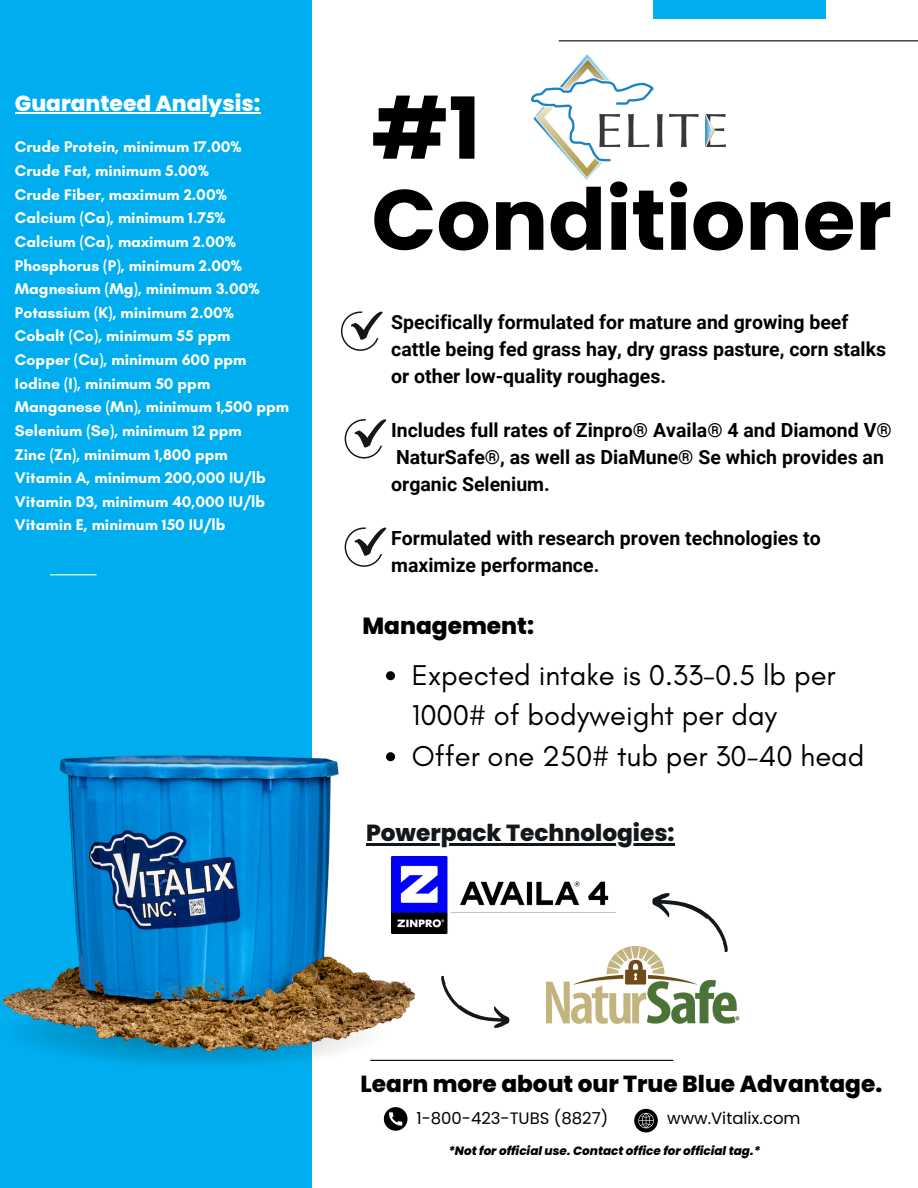
<style>
.page{position:relative;width:918px;height:1188px;background:#fff}
.page>*{position:absolute;margin:0;border:0;box-sizing:border-box;transform-origin:0 0}
.t1{font:700 85.35px/91.2px "Poppins";color:#000}
.t2{font:29.1px/40.5px "Glacial Indifference";color:#000}
.t3{font:800 23.25px "Poppins";color:#000}
.t4{font:800 23.25px "Poppins";color:#141719}
.t5{font:800 21.75px "Poppins";color:#fff}
.t6{font:700 19.5px/27px "Roboto";color:#000}
.t7{font:16.5px "Poppins";color:#000}
.t8{font:700 15.75px/23.7px "Glacial Indifference";color:#fff}
.t9{font:italic 800 12px "Poppins";color:#000}
</style>
<div class="page">
<div style="left:0;top:0;width:312px;height:1188px;background:#00aeef"></div>
<hr style="left:559px;top:40px;width:359px;height:1px;background:#000">
<hr style="left:370px;top:1060px;width:303px;height:1px;background:#000">
<div style="left:654px;top:0;width:172px;height:19px;background:#00aeef"></div>
<img style="left:2px;top:755px;width:470px;height:310px">
<svg style="left:341px;top:312px;width:42px;height:39px"></svg>
<svg style="left:345px;top:419px;width:42px;height:40px"></svg>
<svg style="left:345px;top:527px;width:42px;height:40px"></svg>
<svg style="left:384px;top:1107px;width:23px;height:24px"></svg>
<svg style="left:634px;top:1109px;width:24px;height:23px"></svg>
<img style="left:546px;top:947px;width:194px;height:76px">
<img style="left:391px;top:856px;width:224px;height:78px">
<img style="left:532px;top:55px;width:193px;height:125px">
<svg style="left:386px;top:671px;width:9px;height:9px"></svg>
<svg style="left:386px;top:752px;width:9px;height:9px"></svg>
<hr style="left:366px;top:843px;width:309px;height:2px;background:#141719">
<hr style="left:15px;top:112px;width:245px;height:1px;background:#fff">
<svg style="left:431px;top:975px;width:79px;height:60px"></svg>
<svg style="left:647px;top:893px;width:93px;height:60px"></svg>
<hr style="left:50px;top:574px;width:47px;height:1px;background:#fff">
<p class="t5" style="left:15px;top:88px;width:247px">Guaranteed Analysis:</p>
<p class="t8" style="left:15px;top:135px;width:276px">Crude Protein, minimum 17.00%<br>Crude Fat, minimum 5.00%<br>Crude Fiber, maximum 2.00%<br>Calcium (Ca), minimum 1.75%<br>Calcium (Ca), maximum 2.00%<br>Phosphorus (P), minimum 2.00%<br>Magnesium (Mg), minimum 3.00%<br>Potassium (K), minimum 2.00%<br>Cobalt (Co), minimum 55 ppm<br>Copper (Cu), minimum 600 ppm<br>Iodine (I), minimum 50 ppm<br>Manganese (Mn), minimum 1,500 ppm<br>Selenium (Se), minimum 12 ppm<br>Zinc (Zn), minimum 1,800 ppm<br>Vitamin A, minimum 200,000 IU/lb<br>Vitamin D3, minimum 40,000 IU/lb<br>Vitamin E, minimum 150 IU/lb</p>
<h4 class="t1" style="left:371px;top:83px;width:522px">#1<br>Conditioner</h4>
<h4 class="t6" style="left:391px;top:309px;width:496px">Specifically formulated for mature and growing beef cattle being fed grass hay, dry grass pasture, corn stalks or other low-quality roughages.</h4>
<p class="t6" style="left:391px;top:417px;width:502px">Includes full rates of Zinpro® Availa® 4 and Diamond V®<br>NaturSafe®, as well as DiaMune® Se which provides an organic Selenium.</p>
<p class="t6" style="left:391px;top:525px;width:431px">Formulated with research proven technologies to maximize performance.</p>
<h3 class="t3" style="left:362px;top:610px;width:173px">Management:</h3>
<p class="t2" style="left:412px;top:654px;width:425px">Expected intake is 0.33-0.5 lb per<br>1000# of bodyweight per day</p>
<p class="t2" style="left:412px;top:735px;width:454px">Offer one 250# tub per 30-40 head</p>
<p class="t4" style="left:366px;top:816px;width:310px">Powerpack Technologies:</p>
<p class="t3" style="left:361px;top:1067px;width:523px">Learn more about our True Blue Advantage.</p>
<h6 class="t7" style="left:416px;top:1107px;width:193px">1-800-423-TUBS (8827)</h6>
<p class="t7" style="left:667px;top:1107px;width:135px">www.Vitalix.com</p>
<h3 class="t9" style="left:448px;top:1142px;width:313px">*Not for official use. Contact office for official tag.*</h3>
</div>
